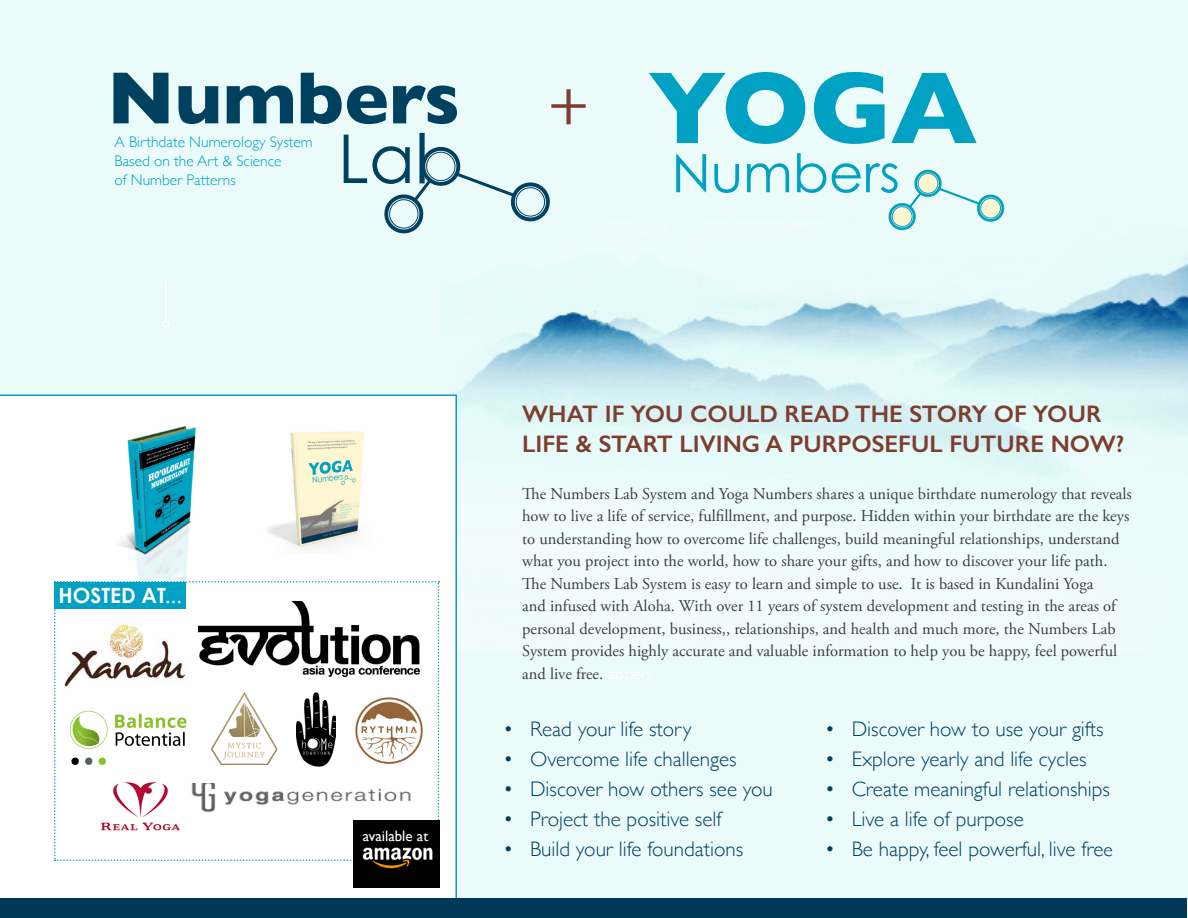
<style>
.page{position:relative;width:1188px;height:918px;background:#fff}
.page>*{position:absolute;margin:0;border:0;box-sizing:border-box;transform-origin:0 0}
.t1{font:700 103.5px "Gill Sans";color:#00a1c3}
.t2{font:700 74.85px "Gill Sans";color:#014160}
.t3{font:72px "Minion Pro";color:#7e3e2f}
.t4{font:67.35px "Century Gothic";color:#014160}
.t5{font:53.1px "Century Gothic";color:#00a1c3}
.t6{font:600 24px/30px "Gill Sans";color:#7e3e2f}
.t7{font:300 21px "Gill Sans";color:#014160}
.t8{font:700 21px "Century Gothic";color:#fff}
.t9{font:16.5px/22.5px "Adobe Garamond Pro";color:#3e3e3f}
.t10{font:300 15.3px/19.2px "Gill Sans";color:#00a1c3}
.t11{font:15px "Gill Sans";color:#fff}
.s1{font-weight:400;font-style:italic}
.s2{font-family:"Avenir";font-size:15px;color:#fff}
.s3{font-size:19.5px}
</style>
<div class="page">
<div style="left:0;top:0;width:1188px;height:905px;background:#ebfbfa"></div>
<img style="left:453px;top:256px;width:735px;height:221px">
<hr style="left:165px;top:280px;width:1px;height:41px;background:#fff">
<div style="left:162px;top:320px;width:8px;height:8px;border:2px solid #fff;border-radius:50%"></div>
<div style="left:0;top:394px;width:457px;height:524px;background:#fff"></div>
<div style="left:1px;top:899px;width:1186px;height:19px;background:#003957"></div>
<svg style="left:385px;top:147px;width:163px;height:87px"></svg>
<div style="left:419px;top:133px;width:6px;height:50px;background:#014160"></div>
<img style="left:98px;top:419px;width:137px;height:162px">
<img style="left:248px;top:424px;width:158px;height:130px">
<div style="left:54px;top:581px;width:385px;height:280px;background:#fff"></div>
<div style="left:55px;top:582px;width:131px;height:26px;background:#00a1c3"></div>
<img style="left:192px;top:600px;width:233px;height:78px">
<img style="left:62px;top:695px;width:137px;height:92px">
<img style="left:208px;top:691px;width:71px;height:76px">
<img style="left:352px;top:695px;width:74px;height:72px">
<img style="left:64px;top:620px;width:133px;height:72px">
<img style="left:184px;top:783px;width:241px;height:38px">
<img style="left:296px;top:693px;width:39px;height:74px">
<img style="left:354px;top:821px;width:86px;height:66px">
<img style="left:95px;top:765px;width:89px;height:75px">
<svg style="left:978px;top:196px;width:25px;height:25px"></svg>
<div style="left:977px;top:194px;width:28px;height:28px;border:3px solid #00a1c3;border-radius:50%"></div>
<div style="left:980px;top:198px;width:21px;height:21px;border:1px solid #00a1c3;border-radius:50%"></div>
<svg style="left:889px;top:170px;width:104px;height:61px"></svg>
<p class="t2" style="left:107px;top:39px;width:354px">Numbers</p>
<p class="t4" style="left:338px;top:118px;width:79px">La</p>
<p class="t10" style="left:115px;top:131px;width:200px">A Birthdate Numerology System<br>Based on the Art &amp; Science</p>
<p class="t10" style="left:115px;top:170px;width:123px">of Number Patterns</p>
<p class="t3" style="left:548px;top:53px;width:43px">+</p>
<p class="t1" style="left:648px;top:26px;width:330px">YOGA</p>
<p class="t5" style="left:672px;top:141px;width:230px">Numbers</p>
<p class="t8" style="left:58px;top:582px;width:126px">HOSTED AT<span class="s1">...</span></p>
<p class="t11" style="left:363px;top:827px;width:67px">available at</p>
<p class="t6" style="left:522px;top:399px;width:604px">WHAT IF YOU COULD READ THE STORY OF YOUR<br>LIFE &amp; START LIVING A PURPOSEFUL FUTURE NOW?</p>
<p class="t9" style="left:522px;top:483px;width:611px">The Numbers Lab System and Yoga Numbers shares a unique birthdate numerology that reveals how to live a life of service, fulfillment, and purpose. Hidden within your birthdate are the keys to understanding how to overcome life challenges, build meaningful relationships, understand what you project into the world, how to share your gifts, and how to discover your life path.<br>The Numbers Lab System is easy to learn and simple to use. It is based in Kundalini Yoga<br>and infused with Aloha. With over 11 years of system development and testing in the areas of personal development, business,, relationships, and health and much more, the Numbers Lab System provides highly accurate and valuable information to help you be happy, feel powerful and live free. <span class="s2">appen.</span></p>
<p class="t7" style="left:503px;top:713px;width:190px">• Read your life story</p>
<p class="t7" style="left:503px;top:743px;width:235px">• Overcome life challenges</p>
<p class="t7" style="left:503px;top:773px;width:271px">• Discover how others see you</p>
<p class="t7" style="left:503px;top:803px;width:220px">• Project the positive self</p>
<p class="t7" style="left:503px;top:833px;width:242px">• Build your life foundations</p>
<p class="t7" style="left:825px;top:713px;width:280px">• Discover how to use your gifts</p>
<p class="t7" style="left:825px;top:743px;width:263px">• Explore yearly and life cycles</p>
<p class="t7" style="left:825px;top:773px;width:287px">• Create meaningful relationships</p>
<p class="t7" style="left:825px;top:803px;width:201px">• Live a life of purpose</p>
<p class="t7" style="left:825px;top:833px;width:290px">• Be happy, feel powerful, live fre<span class="s3">e</span></p>
</div>
